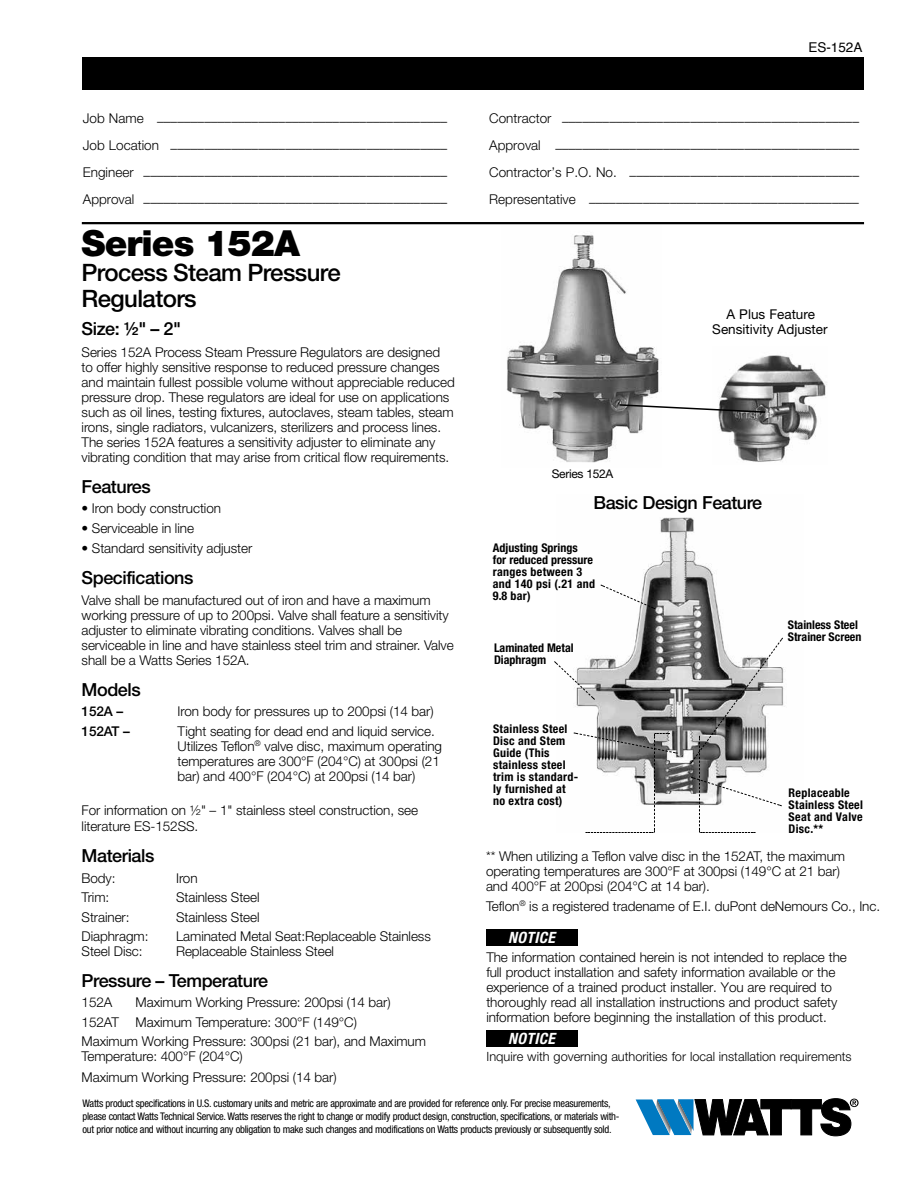
<style>
.page{position:relative;width:918px;height:1188px;background:#fff}
.page>*{position:absolute;margin:0;border:0;box-sizing:border-box;transform-origin:0 0}
.t1{font:900 36px "Helvetica Neue LT Std";letter-spacing:-.025em;color:#000}
.t2{font:500 24px/25.5px "Helvetica Neue LT Std";letter-spacing:-.025em;color:#000}
.t3{font:500 18px "Helvetica Neue LT Std";letter-spacing:-.025em;color:#000}
.t4{font:italic 700 condensed 15.6px "Helvetica Neue LT Std";letter-spacing:.025em;color:#fff}
.t5{font:300 13.5px/15px "Helvetica Neue LT Std";letter-spacing:-.005em;color:#000}
.t6{font:13.5px/15px "Helvetica Neue LT Std";color:#000;text-align:center}
.t7{font:500 13.5px "Helvetica Neue LT Std";letter-spacing:-.005em;color:#000}
.t8{font:13.5px "Helvetica";color:#000}
.t9{font:300 12.75px "Helvetica Neue LT Std";color:#000}
.t10{font:700 condensed 12px/12px "Helvetica Neue LT Std";letter-spacing:.025em;color:#000}
.t11{font:700 condensed 12px/12px "Helvetica Neue LT Std";color:#000}
.t12{font:12px "Helvetica Neue LT Std";letter-spacing:-.03em;color:#000}
.t13{font:condensed 10.5px/13.2px "Helvetica Neue LT Std";letter-spacing:-.025em;color:#000}
</style>
<div class="page">
<div style="left:82px;top:57px;width:781px;height:32px;background:#000"></div>
<img style="left:506px;top:235px;width:154px;height:228px">
<img style="left:573px;top:517px;width:212px;height:288px">
<svg style="left:600px;top:584px;width:56px;height:26px"></svg>
<svg style="left:554px;top:660px;width:42px;height:41px"></svg>
<svg style="left:689px;top:637px;width:95px;height:196px"></svg>
<svg style="left:574px;top:732px;width:104px;height:101px"></svg>
<img style="left:718px;top:355px;width:109px;height:107px">
<svg style="left:618px;top:403px;width:149px;height:11px"></svg>
<svg style="left:636px;top:1098px;width:223px;height:38px"></svg>
<div style="left:486px;top:1030px;width:91px;height:17px;background:#000"></div>
<div style="left:486px;top:929px;width:91px;height:17px;background:#000"></div>
<hr style="left:82px;top:222px;width:782px;height:2px;background:#000">
<p class="t8" style="left:808px;top:37px;width:56px">ES-152A</p>
<p class="t5" style="left:83px;top:113px;width:366px">Job Name –––––––––––––––––––––––––––––––––––––––––––</p>
<p class="t5" style="left:489px;top:113px;width:371px">Contractor ––––––––––––––––––––––––––––––––––––––––––––</p>
<p class="t5" style="left:83px;top:140px;width:366px">Job Location –––––––––––––––––––––––––––––––––––––––––</p>
<p class="t5" style="left:489px;top:140px;width:371px">Approval –––––––––––––––––––––––––––––––––––––––––––––</p>
<p class="t5" style="left:83px;top:168px;width:366px">Engineer –––––––––––––––––––––––––––––––––––––––––––––</p>
<p class="t5" style="left:489px;top:168px;width:371px">Contractor’s P.O. No. ––––––––––––––––––––––––––––––––––</p>
<p class="t5" style="left:83px;top:195px;width:366px">Approval –––––––––––––––––––––––––––––––––––––––––––––</p>
<p class="t5" style="left:489px;top:195px;width:371px">Representative ––––––––––––––––––––––––––––––––––––––––</p>
<h1 class="t1" style="left:82px;top:222px;width:220px">Series 152A</h1>
<h2 class="t2" style="left:82px;top:260px;width:261px">Process Steam Pressure<br>Regulators</h2>
<h3 class="t3" style="left:82px;top:318px;width:101px">Size: ½" – 2"</h3>
<p class="t5" style="left:82px;top:344px;width:375px">Series 152A Process Steam Pressure Regulators are designed to offer highly sensitive response to reduced pressure changes and maintain fullest possible volume without appreciable reduced pressure drop. These regulators are ideal for use on applications such as oil lines, testing fixtures, autoclaves, steam tables, steam irons, single radiators, vulcanizers, sterilizers and process lines.<br>The series 152A features a sensitivity adjuster to eliminate any vibrating condition that may arise from critical flow requirements.</p>
<h3 class="t3" style="left:82px;top:476px;width:71px">Features</h3>
<p class="t5" style="left:82px;top:501px;width:141px">• Iron body construction</p>
<p class="t5" style="left:82px;top:520px;width:114px">• Serviceable in line</p>
<p class="t5" style="left:82px;top:541px;width:172px">• Standard sensitivity adjuster</p>
<h3 class="t3" style="left:82px;top:567px;width:113px">Specifications</h3>
<p class="t5" style="left:82px;top:592px;width:374px">Valve shall be manufactured out of iron and have a maximum working pressure of up to 200psi. Valve shall feature a sensitivity adjuster to eliminate vibrating conditions. Valves shall be serviceable in line and have stainless steel trim and strainer. Valve shall be a Watts Series 152A.</p>
<h3 class="t3" style="left:82px;top:679px;width:61px">Models</h3>
<p class="t7" style="left:82px;top:703px;width:43px">152A –</p>
<p class="t5" style="left:178px;top:704px;width:258px">Iron body for pressures up to 200psi (14 bar)</p>
<p class="t7" style="left:82px;top:723px;width:50px">152AT –</p>
<p class="t5" style="left:178px;top:723px;width:266px">Tight seating for dead end and liquid service.<br>Utilizes Teflon<sup>®</sup> valve disc, maximum operating temperatures are 300°F (204°C) at 300psi (21 bar) and 400°F (204°C) at 200psi (14 bar)</p>
<p class="t5" style="left:82px;top:802px;width:338px;line-height:16.2px">For information on ½" – 1" stainless steel construction, see literature ES-152SS.</p>
<h3 class="t3" style="left:82px;top:845px;width:74px">Materials</h3>
<p class="t5" style="left:82px;top:870px;width:35px">Body:</p>
<p class="t5" style="left:176px;top:870px;width:23px">Iron</p>
<p class="t5" style="left:82px;top:889px;width:29px">Trim:</p>
<p class="t5" style="left:176px;top:889px;width:85px">Stainless Steel</p>
<p class="t5" style="left:82px;top:909px;width:49px">Strainer:</p>
<p class="t5" style="left:176px;top:909px;width:85px">Stainless Steel</p>
<p class="t5" style="left:82px;top:928px;width:68px">Diaphragm:</p>
<p class="t5" style="left:176px;top:928px;width:256px">Laminated Metal Seat:Replaceable Stainless</p>
<p class="t5" style="left:82px;top:943px;width:63px">Steel Disc:</p>
<p class="t5" style="left:176px;top:943px;width:160px">Replaceable Stainless Steel</p>
<h3 class="t3" style="left:82px;top:970px;width:188px">Pressure – Temperature</h3>
<p class="t5" style="left:82px;top:995px;width:32px">152A</p>
<p class="t5" style="left:82px;top:993px;width:346px;line-height:19.5px;text-indent:54px">Maximum Working Pressure: 200psi (14 bar)<br>152AT Maximum Temperature: 300°F (149°C)<br>Maximum Working Pressure: 300psi (21 bar), and Maximum</p>
<p class="t5" style="left:82px;top:1046px;width:257px;line-height:20.7px">Temperature: 400°F (204°C)<br>Maximum Working Pressure: 200psi (14 bar)</p>
<p class="t12" style="left:552px;top:466px;width:63px">Series 152A</p>
<p class="t6" style="left:712px;top:306px;width:117px">A Plus Feature<br>Sensitivity Adjuster</p>
<h3 class="t3" style="left:594px;top:492px;width:170px">Basic Design Feature</h3>
<p class="t11" style="left:493px;top:542px;width:104px">Adjusting Springs<br>for reduced pressure ranges between 3 and 140 psi (.21 and<br>9.8 bar)</p>
<p class="t11" style="left:494px;top:641px;width:81px">Laminated Metal<br>Diaphragm</p>
<p class="t10" style="left:493px;top:723px;width:87px">Stainless Steel<br>Disc and Stem<br>Guide (This stainless steel trim is standard&shy;ly furnished at no extra cost)</p>
<p class="t11" style="left:788px;top:619px;width:75px">Stainless Steel<br>Strainer Screen</p>
<p class="t10" style="left:789px;top:787px;width:76px">Replaceable<br>Stainless Steel<br>Seat and Valve<br>Disc.**</p>
<p class="t5" style="left:486px;top:849px;width:361px">** When utilizing a Teflon valve disc in the 152AT, the maximum operating temperatures are 300°F at 300psi (149°C at 21 bar) and 400°F at 200psi (204°C at 14 bar).</p>
<p class="t5" style="left:486px;top:898px;width:396px">Teflon<sup>®</sup> is a registered tradename of E.I. duPont deNemours Co., Inc.</p>
<p class="t4" style="left:508px;top:928px;width:48px">NOTICE</p>
<p class="t5" style="left:486px;top:949px;width:362px">The information contained herein is not intended to replace the full product installation and safety information available or the experience of a trained product installer. You are required to thoroughly read all installation instructions and product safety information before beginning the installation of this product.</p>
<p class="t4" style="left:508px;top:1029px;width:48px">NOTICE</p>
<p class="t9" style="left:487px;top:1048px;width:367px">Inquire with governing authorities for local installation requirements</p>
<p class="t13" style="left:82px;top:1096px;width:539px">Watts product specifications in U.S. customary units and metric are approximate and are provided for reference only. For precise measurements, please contact Watts Technical Service. Watts reserves the right to change or modify product design, construction, specifications, or materials with&shy;out prior notice and without incurring any obligation to make such changes and modifications on Watts products previously or subsequently sold.</p>
</div>
